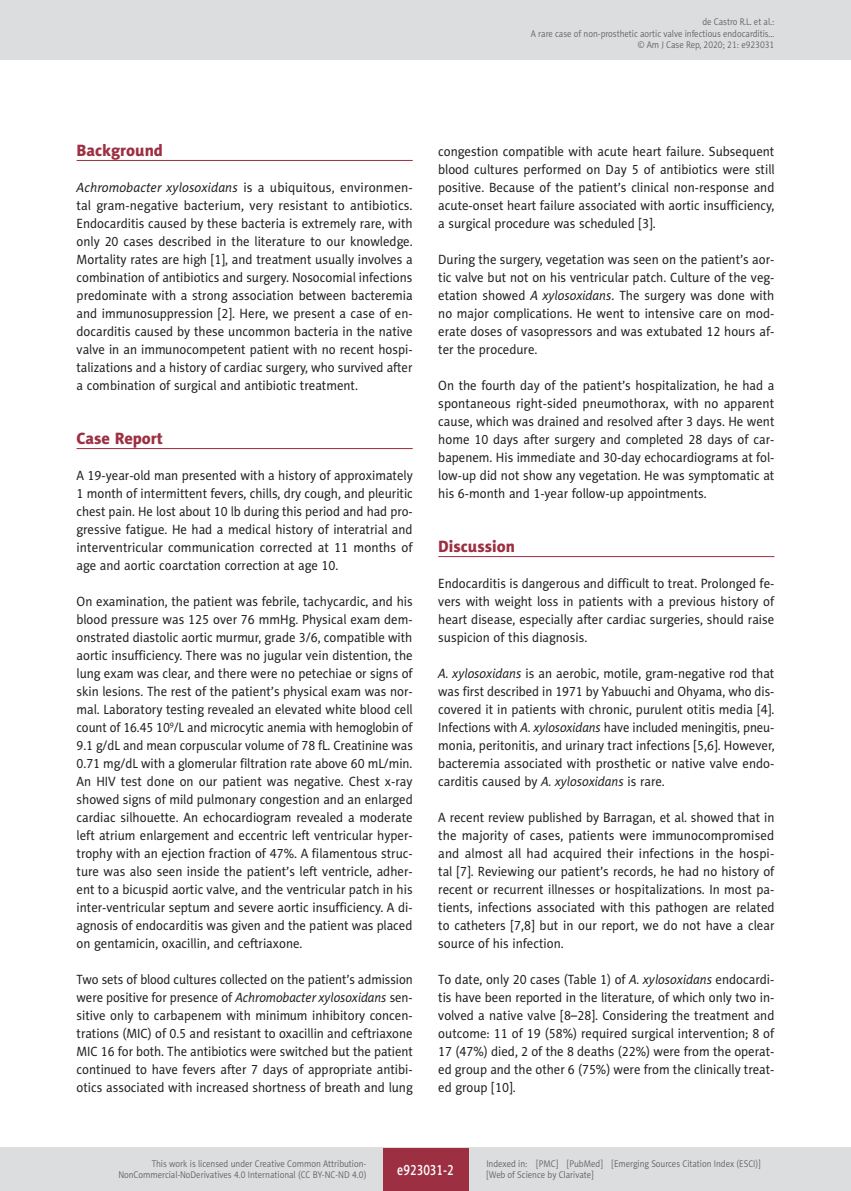
<style>
.page{position:relative;width:851px;height:1191px;background:#fff}
.page>*{position:absolute;margin:0;border:0;box-sizing:border-box;transform-origin:0 0}
.AJCR_Headline_1{font:16.5px "Naomi Sans EFN Heavy";color:#9d2f42}
.AJCR_e-PAGINA{font:15px "Naomi Sans EFN Medium";color:#fff;scale:.8 1}
.AJCR_Body{font:13.5px/18px "Naomi Sans EFN";color:#231f20;text-align:justify;scale:.95 1}
.AJCR_Body-2{font:13.5px/18px "Naomi Sans EFN";color:#231f20;text-align:justify}
.AJCR_Body-3{font:13.5px/18px "Naomi Sans EFN";color:#231f20;text-align:justify;scale:.94 1}
.AJCR_pagina_zywa{font:9.75px/11.2px "Naomi Sans EFN Light";color:#57585a;text-align:right;scale:.9 1}
.AJCR_pagina_sygnatur{font:9.75px "Naomi Sans EFN Light";color:#57585a;scale:.9 1}
.s1{font-style:italic}
</style>
<div class="page">
<hr style="left:77px;top:160px;width:335px;height:1px;background:#9d2f42">
<hr style="left:77px;top:448px;width:335px;height:1px;background:#9d2f42">
<hr style="left:438px;top:556px;width:336px;height:1px;background:#9d2f42">
<div style="left:0;top:0;width:850px;height:60px;background:#dcdddf"></div>
<hr style="left:850px;top:0;width:1px;height:60px;background:#dcdddf">
<div style="left:0;top:1148px;width:850px;height:43px;background:#dcdddf"></div>
<div style="left:383px;top:1147px;width:85px;height:43px;background:#9d2f42"></div>
<p class="AJCR_pagina_zywa" style="left:530px;top:16px;width:272px">de Castro R.L. et al.:<br>A rare case of non-prosthetic aortic valve infectious endocarditis…</p>
<p class="AJCR_pagina_sygnatur" style="left:637px;top:39px;width:153px">© Am J Case Rep, 2020; 21: e923031</p>
<p class="AJCR_Headline_1" style="left:77px;top:140px;width:88px">Background</p>
<p class="AJCR_Body-2" style="left:77px;top:178px;width:337px"><span class="s1">Achromobacter xylosoxidans</span> is a ubiquitous, environmen&shy;tal gram-negative bacterium, very resistant to antibiotics.<br>Endocarditis caused by these bacteria is extremely rare, with only 20 cases described in the literature to our knowledge.<br>Mortality rates are high [1], and treatment usually involves a combination of antibiotics and surgery. Nosocomial infections predominate with a strong association between bacteremia and immunosuppression [2]. Here, we present a case of en&shy;docarditis caused by these uncommon bacteria in the native valve in an immunocompetent patient with no recent hospi&shy;talizations and a history of cardiac surgery, who survived after a combination of surgical and antibiotic treatment.</p>
<p class="AJCR_Headline_1" style="left:77px;top:428px;width:88px">Case Report</p>
<p class="AJCR_Body" style="left:77px;top:466px;width:355px">A 19-year-old man presented with a history of approximately 1 month of intermittent fevers, chills, dry cough, and pleuritic chest pain. He lost about 10 lb during this period and had pro&shy;gressive fatigue. He had a medical history of interatrial and interventricular communication corrected at 11 months of age and aortic coarctation correction at age 10.</p>
<p class="AJCR_Body" style="left:77px;top:592px;width:355px">On examination, the patient was febrile, tachycardic, and his blood pressure was 125 over 76 mmHg. Physical exam dem&shy;onstrated diastolic aortic murmur, grade 3/6, compatible with aortic insufficiency. There was no jugular vein distention, the lung exam was clear, and there were no petechiae or signs of skin lesions. The rest of the patient’s physical exam was nor&shy;mal. Laboratory testing revealed an elevated white blood cell count of 16.45 10<sup>9</sup>/L and microcytic anemia with hemoglobin of 9.1 g/dL and mean corpuscular volume of 78 fL. Creatinine was 0.71 mg/dL with a glomerular filtration rate above 60 mL/min.<br>An HIV test done on our patient was negative. Chest x-ray showed signs of mild pulmonary congestion and an enlarged cardiac silhouette. An echocardiogram revealed a moderate left atrium enlargement and eccentric left ventricular hyper&shy;trophy with an ejection fraction of 47%. A filamentous struc&shy;ture was also seen inside the patient’s left ventricle, adher&shy;ent to a bicuspid aortic valve, and the ventricular patch in his inter-ventricular septum and severe aortic insufficiency. A di&shy;agnosis of endocarditis was given and the patient was placed on gentamicin, oxacillin, and ceftriaxone.</p>
<p class="AJCR_Body-3" style="left:77px;top:970px;width:359px">Two sets of blood cultures collected on the patient’s admission were positive for presence of <span class="s1">Achromobacter xylosoxidans</span> sen&shy;sitive only to carbapenem with minimum inhibitory concen&shy;trations (MIC) of 0.5 and resistant to oxacillin and ceftriaxone MIC 16 for both. The antibiotics were switched but the patient continued to have fevers after 7 days of appropriate antibi&shy;otics associated with increased shortness of breath and lung</p>
<p class="AJCR_Body" style="left:438px;top:142px;width:355px">congestion compatible with acute heart failure. Subsequent blood cultures performed on Day 5 of antibiotics were still positive. Because of the patient’s clinical non-response and acute-onset heart failure associated with aortic insufficiency, a surgical procedure was scheduled [3].</p>
<p class="AJCR_Body" style="left:438px;top:250px;width:355px">During the surgery, vegetation was seen on the patient’s aor&shy;tic valve but not on his ventricular patch. Culture of the veg&shy;etation showed <span class="s1">A xylosoxidans</span>. The surgery was done with no major complications. He went to intensive care on mod&shy;erate doses of vasopressors and was extubated 12 hours af&shy;ter the procedure.</p>
<p class="AJCR_Body" style="left:438px;top:376px;width:355px">On the fourth day of the patient’s hospitalization, he had a spontaneous right-sided pneumothorax, with no apparent cause, which was drained and resolved after 3 days. He went home 10 days after surgery and completed 28 days of car&shy;bapenem. His immediate and 30-day echocardiograms at fol&shy;low-up did not show any vegetation. He was symptomatic at his 6-month and 1-year follow-up appointments.</p>
<p class="AJCR_Headline_1" style="left:438px;top:536px;width:78px">Discussion</p>
<p class="AJCR_Body" style="left:438px;top:574px;width:355px">Endocarditis is dangerous and difficult to treat. Prolonged fe&shy;vers with weight loss in patients with a previous history of heart disease, especially after cardiac surgeries, should raise suspicion of this diagnosis.</p>
<p class="AJCR_Body" style="left:438px;top:664px;width:355px"><span class="s1">A. xylosoxidans</span> is an aerobic, motile, gram-negative rod that was first described in 1971 by Yabuuchi and Ohyama, who dis&shy;covered it in patients with chronic, purulent otitis media [4].<br>Infections with <span class="s1">A. xylosoxidans</span> have included meningitis, pneu&shy;monia, peritonitis, and urinary tract infections [5,6]. However, bacteremia associated with prosthetic or native valve endo&shy;carditis caused by <span class="s1">A. xylosoxidans</span> is rare.</p>
<p class="AJCR_Body" style="left:438px;top:808px;width:355px">A recent review published by Barragan, et al. showed that in the majority of cases, patients were immunocompromised and almost all had acquired their infections in the hospi&shy;tal [7]. Reviewing our patient’s records, he had no history of recent or recurrent illnesses or hospitalizations. In most pa&shy;tients, infections associated with this pathogen are related to catheters [7,8] but in our report, we do not have a clear source of his infection.</p>
<p class="AJCR_Body" style="left:438px;top:970px;width:355px">To date, only 20 cases (Table 1) of <span class="s1">A. xylosoxidans</span> endocardi&shy;tis have been reported in the literature, of which only two in&shy;volved a native valve [8–28]. Considering the treatment and outcome: 11 of 19 (58%) required surgical intervention; 8 of 17 (47%) died, 2 of the 8 deaths (22%) were from the operat&shy;ed group and the other 6 (75%) were from the clinically treat&shy;ed group [10].</p>
<p class="AJCR_pagina_zywa" style="left:118px;top:1158px;width:277px">This work is licensed under Creative Common Attribution-<br>NonCommercial-NoDerivatives 4.0 International (CC BY-NC-ND 4.0)</p>
<p class="AJCR_e-PAGINA" style="left:397px;top:1160px;width:72px">e923031-2</p>
<p class="AJCR_pagina_zywa" style="left:486px;top:1158px;width:306px;text-align:left">Indexed in: [PMC] [PubMed] [Emerging Sources Citation Index (ESCI)] [Web of Science by Clarivate]</p>
</div>
